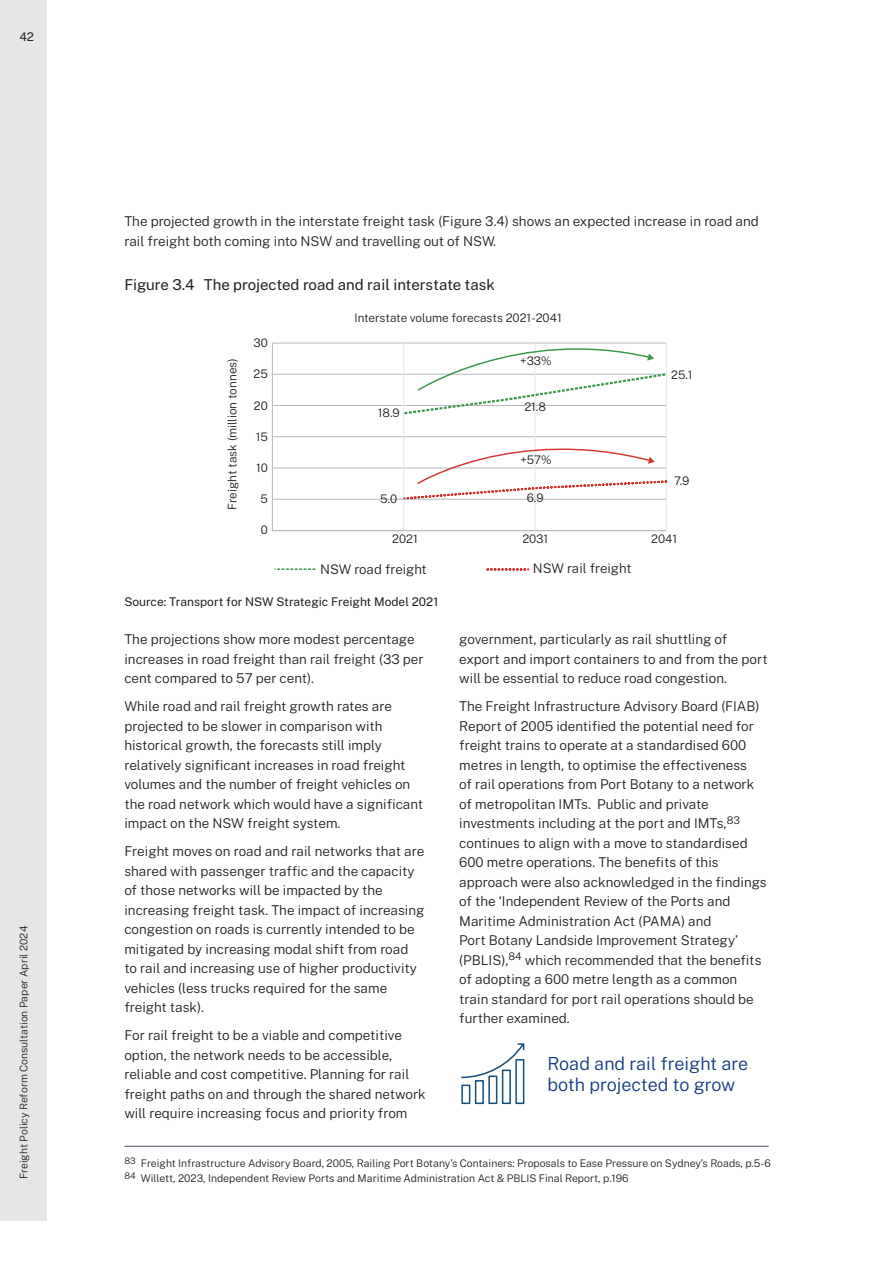
<style>
.page{position:relative;width:893px;height:1263px;background:#fff}
.page>*{position:absolute;margin:0;border:0;box-sizing:border-box;transform-origin:0 0}
.PICTO_TEXT{font:300 18px/21px "Public Sans";color:#113880}
.t1{font:15px "Public Sans";color:#231f20}
.BODY_TEXT_1{font:300 13.5px/19.5px "Public Sans";color:#231f20}
.t2{font:300 13.2px "Public Sans";color:#231f20}
.SOURCE_NOTE{font:12px "Public Sans";color:#231f20}
.t3{font:300 11.85px "Public Sans";color:#231f20}
.REFERENCES{font:300 10.5px "Public Sans";color:#231f20}
</style>
<div class="page">
<div style="left:0;top:0;width:47px;height:1220px;background:#e8e6e5"></div>
<hr style="left:272px;top:468px;width:395px;height:1px;background:#b4bac1">
<hr style="left:272px;top:530px;width:395px;height:1px;background:#b4bac1">
<hr style="left:272px;top:499px;width:395px;height:1px;background:#b4bac1">
<hr style="left:272px;top:436px;width:395px;height:1px;background:#b4bac1">
<hr style="left:272px;top:405px;width:395px;height:1px;background:#b4bac1">
<hr style="left:272px;top:374px;width:395px;height:1px;background:#b4bac1">
<hr style="left:666px;top:343px;width:1px;height:188px;background:#e2e5e9">
<hr style="left:535px;top:344px;width:1px;height:187px;background:#e2e5e9">
<hr style="left:403px;top:343px;width:1px;height:188px;background:#e2e5e9">
<svg style="left:275px;top:568px;width:40px;height:2px"></svg>
<svg style="left:487px;top:568px;width:41px;height:2px"></svg>
<svg style="left:402px;top:342px;width:265px;height:74px"></svg>
<svg style="left:402px;top:425px;width:266px;height:76px"></svg>
<hr style="left:124px;top:1146px;width:645px;height:1px;background:#3e4e5d">
<svg style="left:461px;top:1043px;width:64px;height:62px"></svg>
<p class="SOURCE_NOTE" style="left:19px;top:28px;width:16px">42</p>
<p class="REFERENCES" style="left:16px;top:1179px;width:255px;rotate:-90deg">Freight Policy Reform Consultation Paper April 2024</p>
<p class="BODY_TEXT_1" style="left:124px;top:211px;width:636px">The projected growth in the interstate freight task (Figure 3.4) shows an expected increase in road and rail freight both coming into NSW and travelling out of NSW.</p>
<p class="t1" style="left:124px;top:274px;width:372px">Figure 3.4 The projected road and rail interstate task</p>
<p class="t3" style="left:224px;top:510px;width:153px;rotate:-90deg">Freight task (million tonnes)</p>
<p class="t3" style="left:254px;top:334px;width:16px">30</p>
<p class="t3" style="left:254px;top:365px;width:16px">25</p>
<p class="t3" style="left:254px;top:397px;width:15px">20</p>
<p class="t3" style="left:256px;top:428px;width:14px">15</p>
<p class="t3" style="left:256px;top:459px;width:13px">10</p>
<p class="t3" style="left:261px;top:490px;width:9px">5</p>
<p class="t3" style="left:261px;top:521px;width:9px">0</p>
<p class="t3" style="left:354px;top:309px;width:209px">Interstate volume forecasts 2021-2041</p>
<p class="t3" style="left:378px;top:405px;width:24px">18.9</p>
<p class="t3" style="left:520px;top:352px;width:33px">+33%</p>
<p class="t3" style="left:524px;top:398px;width:23px">21.8</p>
<p class="t3" style="left:520px;top:451px;width:33px">+57%</p>
<p class="t3" style="left:380px;top:490px;width:19px">5.0</p>
<p class="t3" style="left:527px;top:489px;width:18px">6.9</p>
<p class="t3" style="left:671px;top:366px;width:23px">25.1</p>
<p class="t3" style="left:674px;top:472px;width:17px">7.9</p>
<p class="t3" style="left:392px;top:530px;width:27px">2021</p>
<p class="t3" style="left:522px;top:530px;width:27px">2031</p>
<p class="t3" style="left:651px;top:530px;width:28px">2041</p>
<p class="t2" style="left:320px;top:559px;width:108px">NSW road freight</p>
<p class="t2" style="left:533px;top:559px;width:100px">NSW rail freight</p>
<p class="SOURCE_NOTE" style="left:124px;top:593px;width:315px">Source: Transport for NSW Strategic Freight Model 2021</p>
<p class="BODY_TEXT_1" style="left:124px;top:629px;width:301px">The projections show more modest percentage increases in road freight than rail freight (33 per cent compared to 57 per cent).</p>
<p class="BODY_TEXT_1" style="left:124px;top:696px;width:300px">While road and rail freight growth rates are projected to be slower in comparison with historical growth, the forecasts still imply relatively significant increases in road freight volumes and the number of freight vehicles on the road network which would have a significant impact on the NSW freight system.</p>
<p class="BODY_TEXT_1" style="left:124px;top:841px;width:302px">Freight moves on road and rail networks that are shared with passenger traffic and the capacity of those networks will be impacted by the increasing freight task. The impact of increasing congestion on roads is currently intended to be mitigated by increasing modal shift from road<br>to rail and increasing use of higher productivity vehicles (less trucks required for the same freight task).</p>
<p class="BODY_TEXT_1" style="left:124px;top:1025px;width:303px">For rail freight to be a viable and competitive option, the network needs to be accessible, reliable and cost competitive. Planning for rail freight paths on and through the shared network will require increasing focus and priority from</p>
<p class="BODY_TEXT_1" style="left:459px;top:629px;width:310px">government, particularly as rail shuttling of export and import containers to and from the port will be essential to reduce road congestion.</p>
<p class="BODY_TEXT_1" style="left:459px;top:696px;width:309px">The Freight Infrastructure Advisory Board (FIAB)<br>Report of 2005 identified the potential need for freight trains to operate at a standardised 600 metres in length, to optimise the effectiveness<br>of rail operations from Port Botany to a network of metropolitan IMTs. Public and private investments including at the port and IMTs,<sup>83 </sup>continues to align with a move to standardised 600 metre operations. The benefits of this approach were also acknowledged in the findings of the ‘Independent Review of the Ports and Maritime Administration Act (PAMA) and<br>Port Botany Landside Improvement Strategy’ (PBLIS),<sup>84</sup> which recommended that the benefits of adopting a 600 metre length as a common train standard for port rail operations should be further examined.</p>
<p class="PICTO_TEXT" style="left:547px;top:1051px;width:202px">Road and rail freight are both projected to grow</p>
<p class="REFERENCES" style="left:124px;top:1156px;width:648px"><sup>83</sup> Freight Infrastructure Advisory Board, 2005, Railing Port Botany’s Containers: Proposals to Ease Pressure on Sydney’s Roads, p.5-6</p>
<p class="REFERENCES" style="left:124px;top:1170px;width:506px"><sup>84</sup> Willett, 2023, Independent Review Ports and Maritime Administration Act &amp; PBLIS Final Report, p.196</p>
</div>
